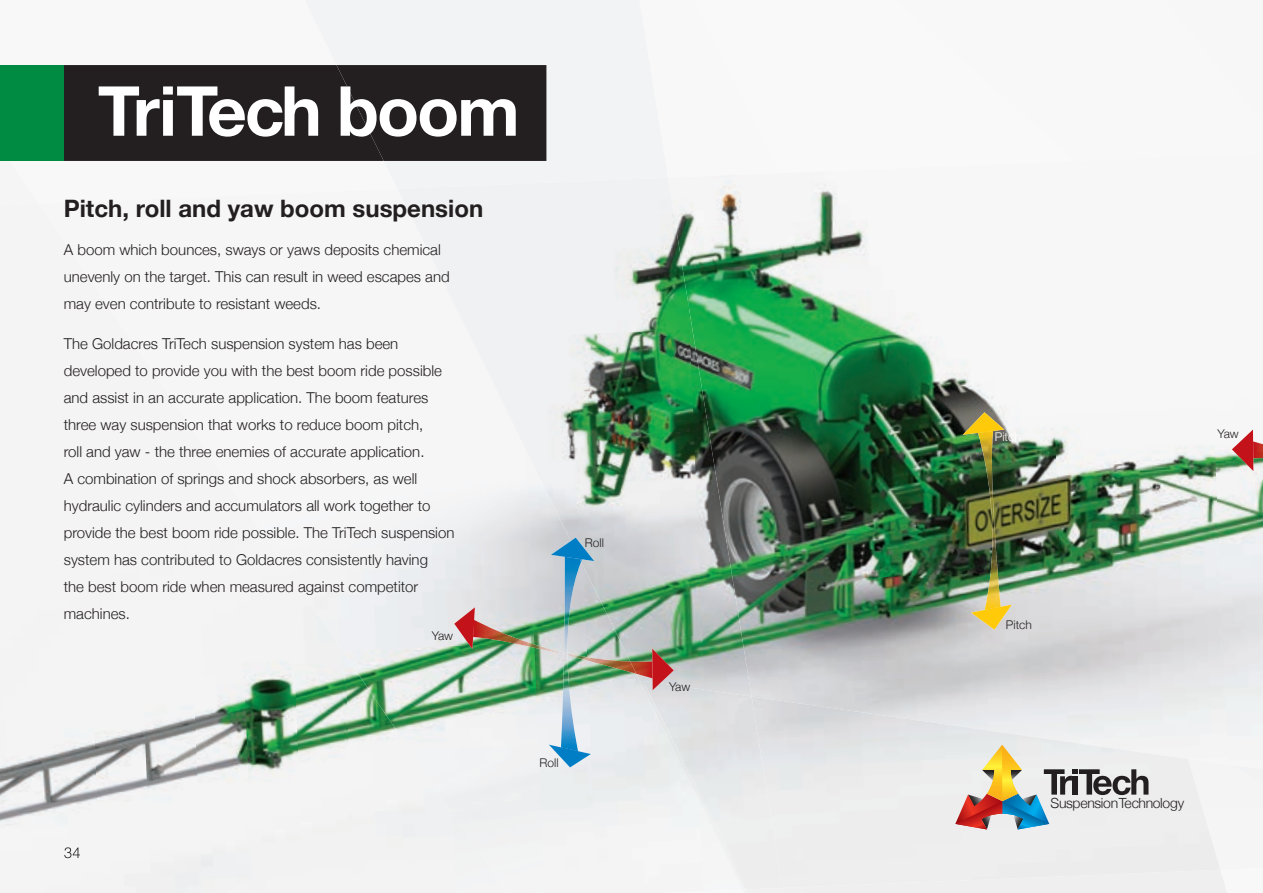
<style>
.page{position:relative;width:1263px;height:893px;background:#fff}
.page>*{position:absolute;margin:0;border:0;box-sizing:border-box;transform-origin:0 0}
.t1{font:700 69px "Helvetica Neue";letter-spacing:-.03em;color:#fff}
.t2{font:700 24px "Helvetica Neue";color:#231f20}
.t3{font:300 15px/27px "Helvetica Neue";color:#231f20}
.t4{font:300 13.95px "Helvetica Neue";letter-spacing:-.03em;color:#231f20}
.t5{font:300 12px "Helvetica Neue";color:#231f20}
.t6{font:300 12px "Helvetica Neue";color:#fff}
</style>
<div class="page">
<svg style="left:743px;top:889px;width:6px;height:4px"></svg>
<div style="left:0;top:204px;width:75px;height:689px;background:#f4f4f5"></div>
<img style="left:75px;top:303px;width:53px;height:590px">
<img style="left:128px;top:403px;width:54px;height:490px">
<img style="left:182px;top:502px;width:55px;height:391px">
<img style="left:237px;top:502px;width:54px;height:391px">
<img style="left:291px;top:651px;width:54px;height:242px">
<div style="left:399px;top:751px;width:45px;height:142px;background:#f2f2f2"></div>
<div style="left:39px;top:204px;width:66px;height:99px;background:#f4f4f5"></div>
<img style="left:690px;top:175px;width:150px;height:37px">
<img style="left:690px;top:212px;width:356px;height:358px">
<img style="left:1046px;top:425px;width:162px;height:271px">
<div style="left:106px;top:303px;width:67px;height:100px;background:#f4f4f5"></div>
<img style="left:1208px;top:429px;width:55px;height:267px">
<div style="left:173px;top:403px;width:347px;height:99px;background:#f6f6f7"></div>
<img style="left:530px;top:540px;width:53px;height:353px">
<img style="left:241px;top:489px;width:289px;height:63px">
<img style="left:275px;top:541px;width:259px;height:110px">
<img style="left:583px;top:674px;width:58px;height:219px">
<img style="left:751px;top:570px;width:314px;height:102px">
<img style="left:342px;top:643px;width:196px;height:108px">
<div style="left:410px;top:744px;width:131px;height:56px;background:#f1f2f3"></div>
<div style="left:444px;top:796px;width:101px;height:97px;background:#f1f1f2"></div>
<img style="left:782px;top:696px;width:438px;height:192px">
<img style="left:397px;top:178px;width:293px;height:159px">
<img style="left:688px;top:299px;width:63px;height:382px">
<img style="left:471px;top:330px;width:223px;height:109px">
<img style="left:520px;top:431px;width:178px;height:109px">
<img style="left:570px;top:534px;width:132px;height:102px">
<img style="left:619px;top:636px;width:85px;height:104px">
<img style="left:643px;top:681px;width:139px;height:208px">
<img style="left:64px;top:847px;width:16px;height:11px">
<img style="left:473px;top:620px;width:163px;height:54px">
<img style="left:630px;top:661px;width:22px;height:17px">
<svg style="left:454px;top:607px;width:21px;height:42px"></svg>
<svg style="left:652px;top:649px;width:22px;height:41px"></svg>
<img style="left:564px;top:562px;width:17px;height:91px">
<img style="left:561px;top:655px;width:17px;height:90px">
<svg style="left:564px;top:653px;width:4px;height:3px"></svg>
<svg style="left:551px;top:538px;width:43px;height:24px"></svg>
<svg style="left:549px;top:745px;width:42px;height:22px"></svg>
<img style="left:1254px;top:441px;width:9px;height:17px">
<svg style="left:1232px;top:430px;width:22px;height:41px"></svg>
<img style="left:978px;top:435px;width:24px;height:170px">
<svg style="left:963px;top:412px;width:41px;height:23px"></svg>
<svg style="left:971px;top:605px;width:41px;height:25px"></svg>
<div style="left:64px;top:65px;width:272px;height:96px;background:#231f20"></div>
<div style="left:336px;top:65px;width:210px;height:96px;background:#231f20"></div>
<svg style="left:955px;top:745px;width:193px;height:84px"></svg>
<div style="left:0;top:65px;width:64px;height:96px;background:#008b43"></div>
<h1 class="t1" style="left:98px;top:57px;width:423px">TriTech boom</h1>
<h2 class="t2" style="left:64px;top:190px;width:421px">Pitch, roll and yaw boom suspension</h2>
<p class="t3" style="left:64px;top:235px;width:387px">A boom which bounces, sways or yaws deposits chemical unevenly on the target. This can result in weed escapes and may even contribute to resistant weeds.</p>
<p class="t3" style="left:64px;top:329px;width:392px">The Goldacres TriTech suspension system has been developed to provide you with the best boom ride possible and assist in an accurate application. The boom features three way suspension that works to reduce boom pitch,<br>roll and yaw - the three enemies of accurate application.<br>A combination of springs and shock absorbers, as well hydraulic cylinders and accumulators all work together to provide the best boom ride possible. The TriTech suspension system has contributed to Goldacres consistently having<br>the best boom ride when measured against competitor machines.</p>
<p class="t5" style="left:432px;top:626px;width:23px">Yaw</p>
<p class="t5" style="left:585px;top:533px;width:21px">Roll</p>
<p class="t5" style="left:539px;top:753px;width:21px">Roll</p>
<p class="t5" style="left:669px;top:677px;width:23px">Yaw</p>
<p class="t6" style="left:995px;top:427px;width:28px">Pitch</p>
<p class="t5" style="left:1217px;top:424px;width:23px">Yaw</p>
<p class="t5" style="left:1006px;top:615px;width:28px">Pitch</p>
<p class="t4" style="left:1050px;top:792px;width:135px">SuspensionTechnology</p>
</div>
